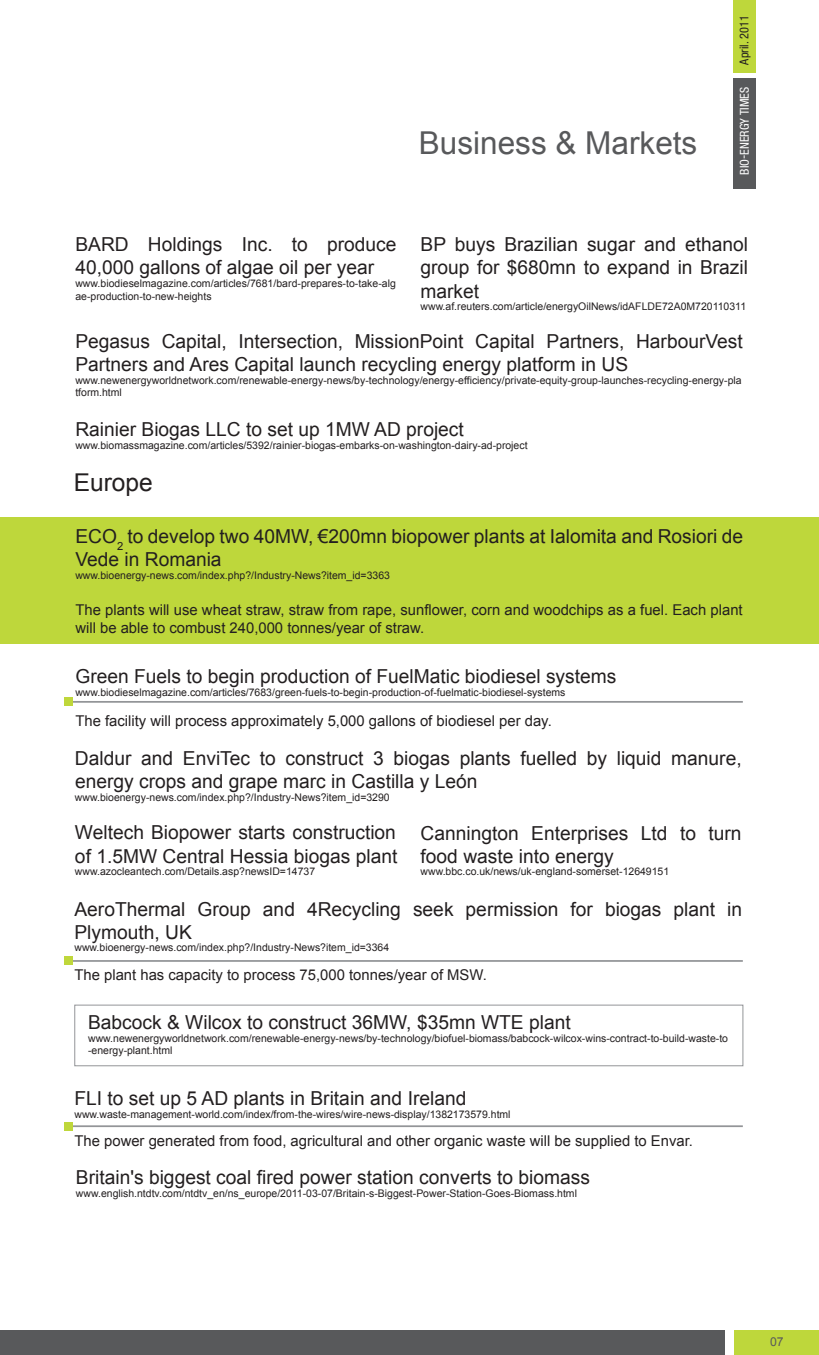
<style>
.page{position:relative;width:819px;height:1355px;background:#fff}
.page>*{position:absolute;margin:0;border:0;box-sizing:border-box;transform-origin:0 0}
.t1{font:31.5px "Arial";color:#58595b}
.t2{font:24.5px "Arial";color:#231f20}
.t3{font:19.25px/23.1px "Arial";color:#231f20}
.t4{font:14.88px/17.8px "Arial";color:#231f20}
.t5{font:condensed 12.25px "Helvetica Neue";color:#fff}
.t6{font:condensed 12.25px "Helvetica Neue";color:#231f20}
.t7{font:12.25px "Arial";color:#58595b}
.t8{font:10.5px/12.6px "Arial";color:#231f20}
</style>
<div class="page">
<div style="left:734px;top:1330px;width:85px;height:24px;background:#bed73b"></div>
<div style="left:0;top:1330px;width:724px;height:24px;background:#58595b"></div>
<div style="left:733px;top:78px;width:22px;height:110px;background:#58595b"></div>
<div style="left:733px;top:0;width:22px;height:72px;background:#bed73b"></div>
<hr style="left:73px;top:701px;width:669px;height:1px;background:#939598">
<div style="left:64px;top:697px;width:9px;height:9px;background:#bfd73b"></div>
<hr style="left:73px;top:960px;width:669px;height:1px;background:#939598">
<div style="left:64px;top:956px;width:9px;height:9px;background:#bfd73b"></div>
<hr style="left:73px;top:1125px;width:669px;height:1px;background:#939598">
<div style="left:64px;top:1121px;width:9px;height:9px;background:#bfd73b"></div>
<div style="left:0;top:517px;width:819px;height:126px;background:#bed73b"></div>
<div style="left:74px;top:1004px;width:669px;height:61px;border:1px solid #939598"></div>
<h1 class="t1" style="left:419px;top:122px;width:280px">Business &amp; Markets</h1>
<p class="t6" style="left:737px;top:65px;width:51px;rotate:-90deg">April. 2011</p>
<p class="t5" style="left:737px;top:175px;width:89px;rotate:-90deg">BIO-ENERGY TIMES</p>
<h3 class="t3" style="left:75px;top:233px;width:322px">BARD Holdings Inc. to produce<br>40,000 gallons of algae oil per year</h3>
<p class="t8" style="left:75px;top:277px;width:322px">www.biodieselmagazine.com/articles/7681/bard-prepares-to-take-alg ae-production-to-new-heights</p>
<h3 class="t3" style="left:420px;top:233px;width:329px;text-align:justify">BP buys Brazilian sugar and ethanol group for $680mn to expand in Brazil market</h3>
<p class="t8" style="left:420px;top:300px;width:327px">www.af.reuters.com/article/energyOilNews/idAFLDE72A0M720110311</p>
<h3 class="t3" style="left:75px;top:330px;width:669px">Pegasus Capital, Intersection, MissionPoint Capital Partners, HarbourVest<br>Partners and Ares Capital launch recycling energy platform in US</h3>
<p class="t8" style="left:75px;top:374px;width:667px">www.newenergyworldnetwork.com/renewable-energy-news/by-technology/energy-efficiency/private-equity-group-launches-recycling-energy-pla tform.html</p>
<h3 class="t3" style="left:75px;top:418px;width:390px">Rainier Biogas LLC to set up 1MW AD project</h3>
<p class="t8" style="left:75px;top:439px;width:453px">www.biomassmagazine.com/articles/5392/rainier-biogas-embarks-on-washington-dairy-ad-project</p>
<h2 class="t2" style="left:74px;top:466px;width:80px">Europe</h2>
<h3 class="t3" style="left:75px;top:525px;width:669px">ECO<sub>2</sub> to develop two 40MW, €200mn biopower plants at Ialomita and Rosiori de<br>Vede in Romania</h3>
<p class="t8" style="left:75px;top:569px;width:316px">www.bioenergy-news.com/index.php?/Industry-News?item_id=3363</p>
<h3 class="t4" style="left:75px;top:600px;width:668px">The plants will use wheat straw, straw from rape, sunflower, corn and woodchips as a fuel. Each plant will be able to combust 240,000 tonnes/year of straw.</h3>
<h3 class="t3" style="left:75px;top:665px;width:542px">Green Fuels to begin production of FuelMatic biodiesel systems</h3>
<p class="t8" style="left:75px;top:685px;width:491px">www.biodieselmagazine.com/articles/7683/green-fuels-to-begin-production-of-fuelmatic-biodiesel-systems</p>
<h3 class="t4" style="left:75px;top:712px;width:478px">The facility will process approximately 5,000 gallons of biodiesel per day.</h3>
<h3 class="t3" style="left:75px;top:746px;width:668px">Daldur and EnviTec to construct 3 biogas plants fuelled by liquid manure, energy crops and grape marc in Castilla y León</h3>
<p class="t8" style="left:75px;top:790px;width:316px">www.bioenergy-news.com/index.php?/Industry-News?item_id=3290</p>
<h3 class="t3" style="left:75px;top:821px;width:324px">Weltech Biopower starts construction of 1.5MW Central Hessia biogas plant</h3>
<p class="t8" style="left:75px;top:865px;width:242px">www.azocleantech.com/Details.asp?newsID=14737</p>
<h3 class="t3" style="left:420px;top:821px;width:322px">Cannington Enterprises Ltd to turn food waste into energy</h3>
<p class="t8" style="left:420px;top:865px;width:250px">www.bbc.co.uk/news/uk-england-somerset-12649151</p>
<h3 class="t3" style="left:74px;top:897px;width:669px">AeroThermal Group and 4Recycling seek permission for biogas plant in<br>Plymouth, UK</h3>
<p class="t8" style="left:74px;top:941px;width:316px">www.bioenergy-news.com/index.php?/Industry-News?item_id=3364</p>
<h3 class="t4" style="left:74px;top:965px;width:414px">The plant has capacity to process 75,000 tonnes/year of MSW.</h3>
<h3 class="t3" style="left:88px;top:1011px;width:484px">Babcock &amp; Wilcox to construct 36MW, $35mn WTE plant</h3>
<p class="t8" style="left:88px;top:1031px;width:641px">www.newenergyworldnetwork.com/renewable-energy-news/by-technology/biofuel-biomass/babcock-wilcox-wins-contract-to-build-waste-to -energy-plant.html</p>
<h3 class="t3" style="left:74px;top:1087px;width:393px">FLI to set up 5 AD plants in Britain and Ireland</h3>
<p class="t8" style="left:74px;top:1107px;width:437px">www.waste-management-world.com/index/from-the-wires/wire-news-display/1382173579.html</p>
<h3 class="t4" style="left:74px;top:1132px;width:620px">The power generated from food, agricultural and other organic waste will be supplied to Envar.</h3>
<h3 class="t3" style="left:76px;top:1166px;width:515px">Britain's biggest coal fired power station converts to biomass</h3>
<p class="t8" style="left:76px;top:1186px;width:502px">www.english.ntdtv.com/ntdtv_en/ns_europe/2011-03-07/Britain-s-Biggest-Power-Station-Goes-Biomass.html</p>
<p class="t7" style="left:770px;top:1333px;width:15px">07</p>
</div>
